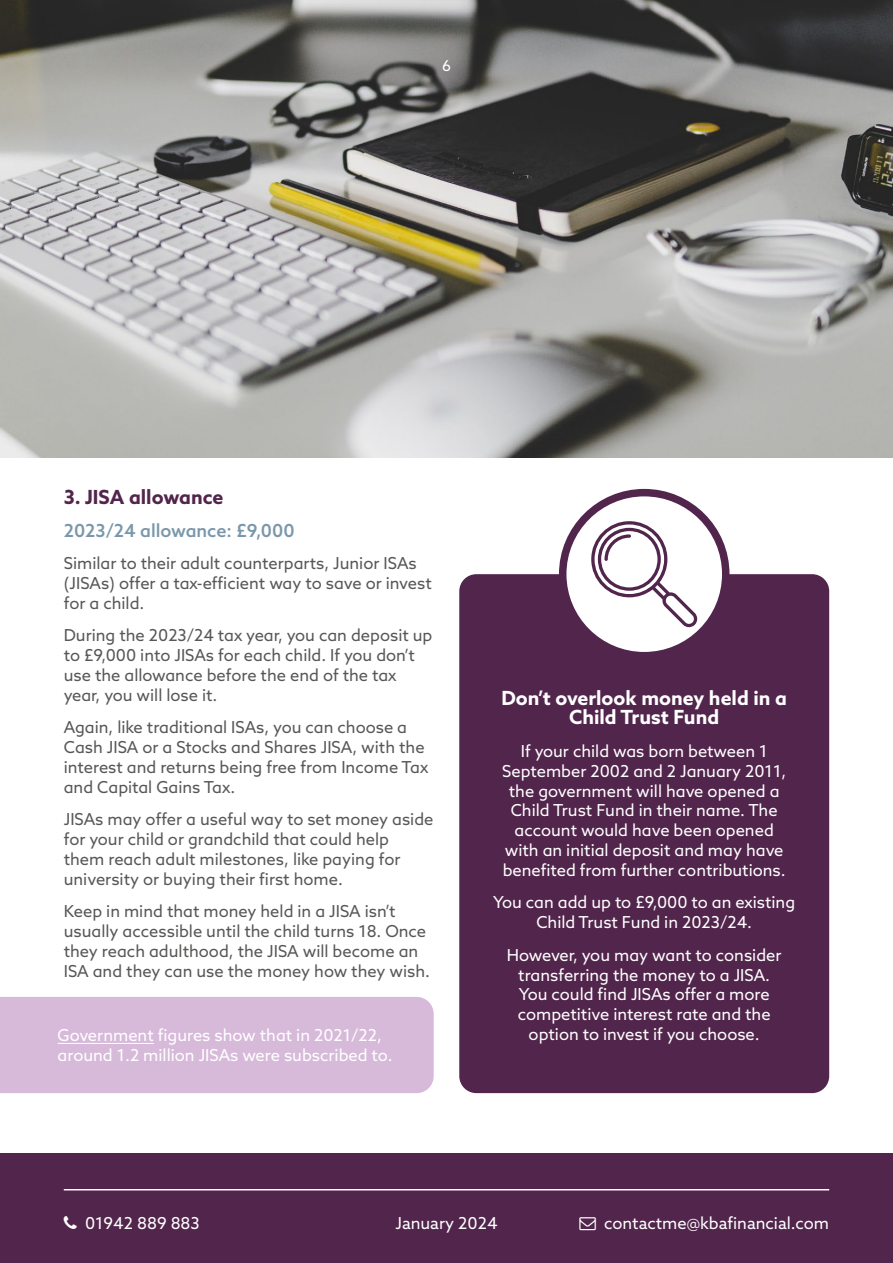
<style>
.page{position:relative;width:893px;height:1263px;background:#fff}
.page>*{position:absolute;margin:0;border:0;box-sizing:border-box;transform-origin:0 0}
.t1{font:700 19.5px/19.8px "Azo Sans";color:#fff;text-align:center}
.t2{font:700 19.5px "Azo Sans";color:#52254c}
.t3{font:500 18px "Azo Sans";color:#7a98ab}
.t4{font:16.5px/19.8px "Azo Sans";color:#575756}
.t5{font:16.5px/19.8px "Azo Sans";color:#fff;text-align:center}
.t6{font:15px "Azo Sans";color:#fff}
</style>
<div class="page">
<div style="left:0;top:1153px;width:893px;height:110px;background:#52254c"></div>
<hr style="left:64px;top:1189px;width:765px;height:1px;background:#fff">
<div style="left:0;top:997px;width:434px;height:96px;background:#d7bada"></div>
<hr style="left:58px;top:1043px;width:96px;height:1px;background:#fff">
<div style="left:459px;top:574px;width:370px;height:519px;background:#52254c;border-radius:17px"></div>
<svg style="left:563px;top:493px;width:163px;height:163px;fill:#fff"></svg>
<div style="left:559px;top:489px;width:170px;height:170px;border:8px solid #52254c;border-radius:50%"></div>
<img style="left:0;top:0;width:893px;height:457px">
<svg style="left:591px;top:521px;width:107px;height:106px"></svg>
<p class="t6" style="left:442px;top:56px;width:10px">6</p>
<p class="t2" style="left:64px;top:484px;width:161px">3. JISA allowance</p>
<p class="t3" style="left:64px;top:518px;width:232px">2023/24 allowance: £9,000</p>
<p class="t4" style="left:64px;top:553px;width:370px">Similar to their adult counterparts, Junior ISAs (JISAs) offer a tax-efficient way to save or invest for a child.</p>
<p class="t4" style="left:64px;top:625px;width:370px">During the 2023/24 tax year, you can deposit up to £9,000 into JISAs for each child. If you don’t use the allowance before the end of the tax year, you will lose it.</p>
<p class="t4" style="left:64px;top:717px;width:366px">Again, like traditional ISAs, you can choose a Cash JISA or a Stocks and Shares JISA, with the interest and returns being free from Income Tax and Capital Gains Tax.</p>
<p class="t4" style="left:64px;top:809px;width:371px">JISAs may offer a useful way to set money aside for your child or grandchild that could help them reach adult milestones, like paying for university or buying their first home.</p>
<p class="t4" style="left:64px;top:901px;width:368px">Keep in mind that money held in a JISA isn’t usually accessible until the child turns 18. Once they reach adulthood, the JISA will become an ISA and they can use the money how they wish.</p>
<p class="t5" style="left:58px;top:1025px;width:336px;text-align:left">Government figures show that in 2021/22, around 1.2 million JISAs were subscribed to.</p>
<p class="t1" style="left:501px;top:687px;width:287px">Don’t overlook money held in a<br>Child Trust Fund</p>
<p class="t5" style="left:502px;top:741px;width:286px">If your child was born between 1<br>September 2002 and 2 January 2011, the government will have opened a Child Trust Fund in their name. The account would have been opened with an initial deposit and may have benefited from further contributions.</p>
<p class="t5" style="left:493px;top:892px;width:304px">You can add up to £9,000 to an existing<br>Child Trust Fund in 2023/24.</p>
<p class="t5" style="left:507px;top:945px;width:276px">However, you may want to consider transferring the money to a JISA.<br>You could find JISAs offer a more competitive interest rate and the option to invest if you choose.</p>
<p class="t5" style="left:85px;top:1213px;width:116px">01942 889 883</p>
<p class="t5" style="left:604px;top:1213px;width:227px">contactme@kbafinancial.com</p>
<p class="t5" style="left:395px;top:1213px;width:104px">January 2024</p>
</div>
